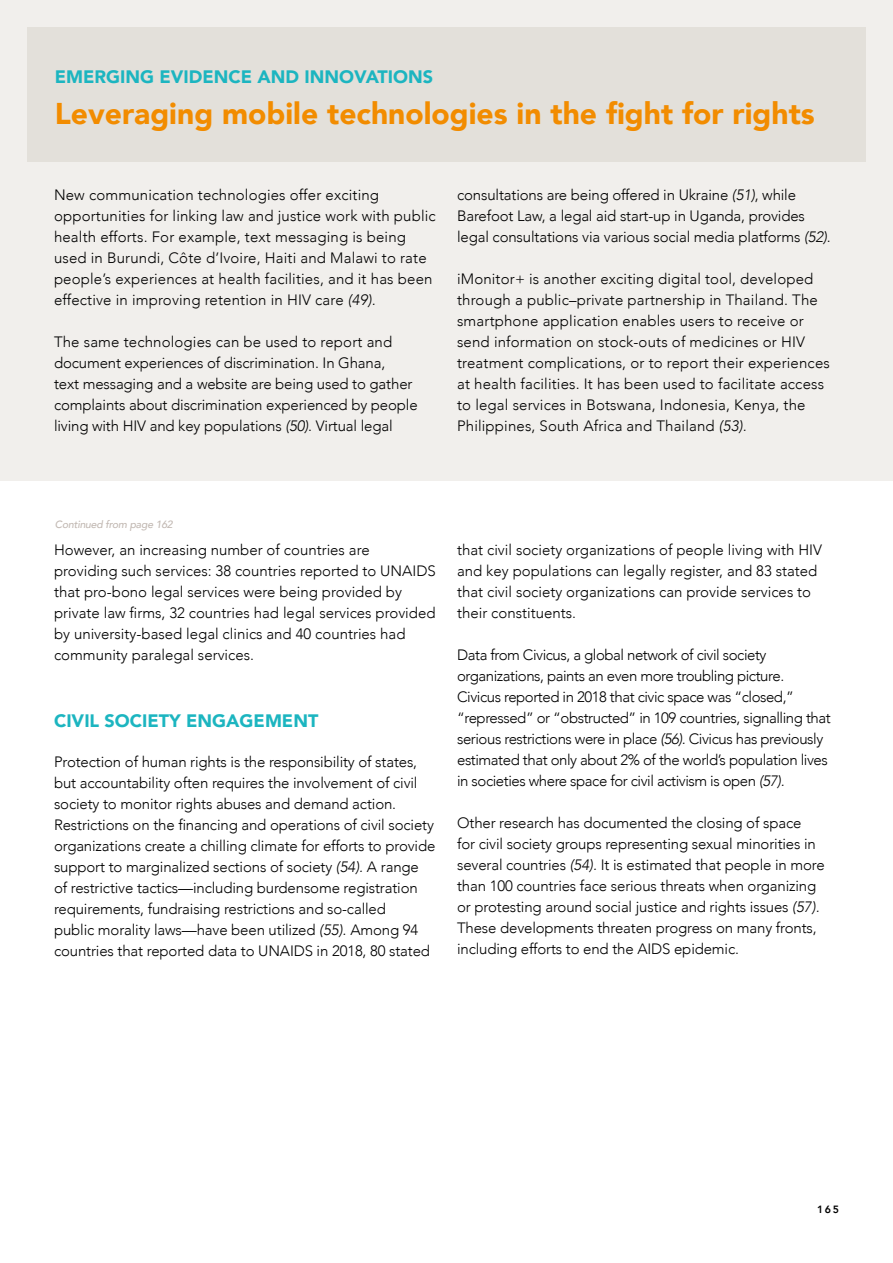
<style>
.page{position:relative;width:893px;height:1263px;background:#fff}
.page>*{position:absolute;margin:0;border:0;box-sizing:border-box;transform-origin:0 0}
.t1{font:900 30px "Avenir";color:#f28c00}
.t2{font:900 18px "Avenir";color:#1cb5c0}
.t3{font:300 15px/21px "Avenir";letter-spacing:-.01em;color:#000}
.t4{font:300 15px/21px "Avenir";letter-spacing:.01em;color:#000}
.t5{font:300 15px/21px "Avenir";letter-spacing:-.03em;color:#000}
.t6{font:italic 500 10.5px "Avenir";letter-spacing:-.02em;color:#c2b9b3}
.t7{font:800 10.5px "Avenir";color:#000}
.s1{font-style:italic}
</style>
<div class="page">
<div style="left:0;top:0;width:893px;height:480px;background:#f1efec"></div>
<div style="left:27px;top:27px;width:839px;height:135px;background:#e3e0da"></div>
<p class="t2" style="left:55px;top:62px;width:380px">EMERGING EVIDENCE AND INNOVATIONS</p>
<h1 class="t1" style="left:55px;top:88px;width:761px">Leveraging mobile technologies in the fight for rights</h1>
<p class="t4" style="left:54px;top:184px;width:383px">New communication technologies offer exciting opportunities for linking law and justice work with public health efforts. For example, text messaging is being used in Burundi, Côte d’Ivoire, Haiti and Malawi to rate people’s experiences at health facilities, and it has been effective in improving retention in HIV care <span class="s1">(49).</span></p>
<p class="t3" style="left:54px;top:331px;width:365px">The same technologies can be used to report and document experiences of discrimination. In Ghana,<br>text messaging and a website are being used to gather complaints about discrimination experienced by people living with HIV and key populations <span class="s1">(50)</span>. Virtual legal</p>
<p class="t3" style="left:457px;top:184px;width:375px">consultations are being offered in Ukraine <span class="s1">(51)</span>, while<br>Barefoot Law, a legal aid start-up in Uganda, provides legal consultations via various social media platforms <span class="s1">(52)</span>.</p>
<p class="t4" style="left:457px;top:268px;width:374px">iMonitor+ is another exciting digital tool, developed through a public–private partnership in Thailand. The smartphone application enables users to receive or send information on stock-outs of medicines or HIV treatment complications, or to report their experiences at health facilities. It has been used to facilitate access to legal services in Botswana, Indonesia, Kenya, the Philippines, South Africa and Thailand <span class="s1">(53).</span></p>
<p class="t6" style="left:55px;top:518px;width:119px">Continued from page 162</p>
<p class="t3" style="left:54px;top:539px;width:383px">However, an increasing number of countries are providing such services: 38 countries reported to UNAIDS that pro-bono legal services were being provided by private law firms, 32 countries had legal services provided by university-based legal clinics and 40 countries had community paralegal services.</p>
<p class="t2" style="left:54px;top:706px;width:266px">CIVIL SOCIETY ENGAGEMENT</p>
<p class="t3" style="left:54px;top:751px;width:383px">Protection of human rights is the responsibility of states, but accountability often requires the involvement of civil society to monitor rights abuses and demand action.<br>Restrictions on the financing and operations of civil society organizations create a chilling climate for efforts to provide support to marginalized sections of society <span class="s1">(54).</span> A range of restrictive tactics—including burdensome registration requirements, fundraising restrictions and so-called<br>public morality laws—have been utilized <span class="s1">(55).</span> Among 94 countries that reported data to UNAIDS in 2018, 80 stated</p>
<p class="t3" style="left:457px;top:539px;width:366px">that civil society organizations of people living with HIV and key populations can legally register, and 83 stated that civil society organizations can provide services to their constituents.</p>
<p class="t5" style="left:457px;top:644px;width:375px">Data from Civicus, a global network of civil society organizations, paints an even more troubling picture.<br>Civicus reported in 2018 that civic space was “closed,” “repressed” or “obstructed” in 109 countries, signalling that serious restrictions were in place <span class="s1">(56).</span> Civicus has previously estimated that only about 2% of the world’s population lives in societies where space for civil activism is open <span class="s1">(57).</span></p>
<p class="t3" style="left:457px;top:812px;width:369px">Other research has documented the closing of space<br>for civil society groups representing sexual minorities in several countries <span class="s1">(54).</span> It is estimated that people in more than 100 countries face serious threats when organizing or protesting around social justice and rights issues <span class="s1">(57).<br></span>These developments threaten progress on many fronts, including efforts to end the AIDS epidemic.</p>
<p class="t7" style="left:817px;top:1199px;width:23px">165</p>
</div>
